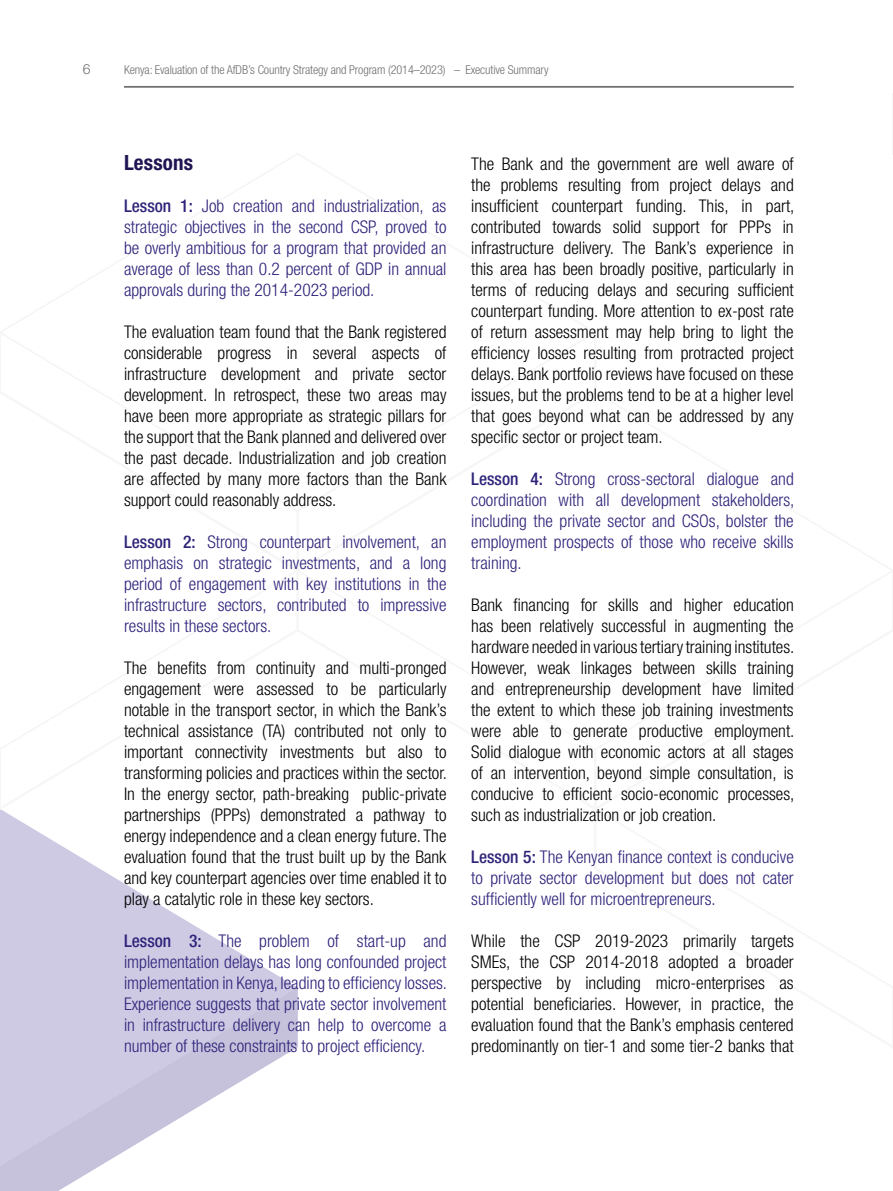
<style>
.page{position:relative;width:893px;height:1191px;background:#fff}
.page>*{position:absolute;margin:0;border:0;box-sizing:border-box;transform-origin:0 0}
.t1{font:700 condensed 21px "Helvetica Neue LT Std";letter-spacing:.01em;color:#211452}
.t2{font:300 condensed 17.5px/21px "Helvetica Neue LT Std";color:#000;text-align:justify}
.t3{font:300 condensed 17.5px/21px "Helvetica Neue LT Std";color:#2e247a;text-align:justify}
.t4{font:300 14px "Helvetica Neue LT Std";color:#706f6f}
.t5{font:300 condensed 12.25px "Helvetica Neue LT Std";letter-spacing:-.01em;color:#706f6f}
.s1{font-weight:500}
</style>
<div class="page">
<svg style="left:0;top:811px;width:296px;height:176px;fill:#cfcae4"></svg>
<svg style="left:0;top:987px;width:298px;height:204px"></svg>
<svg style="left:0;top:1158px;width:1px;height:33px"></svg>
<hr style="left:124px;top:86px;width:670px;height:2px;background:#706f6f">
<p class="t4" style="left:83px;top:61px;width:9px">6</p>
<p class="t5" style="left:124px;top:63px;width:426px">Kenya: Evaluation of the AfDB’s Country Strategy and Program (2014–2023) – Executive Summary</p>
<p class="t1" style="left:124px;top:150px;width:71px">Lessons</p>
<p class="t3" style="left:124px;top:195px;width:324px"><span class="s1">Lesson 1:</span> Job creation and industrialization, as strategic objectives in the second CSP, proved to be overly ambitious for a program that provided an average of less than 0.2 percent of GDP in annual approvals during the 2014-2023 period.</p>
<p class="t2" style="left:124px;top:321px;width:324px">The evaluation team found that the Bank registered considerable progress in several aspects of infrastructure development and private sector development. In retrospect, these two areas may have been more appropriate as strategic pillars for the support that the Bank planned and delivered over the past decade. Industrialization and job creation are affected by many more factors than the Bank support could reasonably address.</p>
<p class="t3" style="left:124px;top:531px;width:324px"><span class="s1">Lesson 2:</span> Strong counterpart involvement, an emphasis on strategic investments, and a long period of engagement with key institutions in the infrastructure sectors, contributed to impressive results in these sectors.</p>
<p class="t2" style="left:124px;top:657px;width:325px">The benefits from continuity and multi-pronged engagement were assessed to be particularly notable in the transport sector, in which the Bank’s technical assistance (TA) contributed not only to important connectivity investments but also to transforming policies and practices within the sector.<br>In the energy sector, path-breaking public-private partnerships (PPPs) demonstrated a pathway to energy independence and a clean energy future. The evaluation found that the trust built up by the Bank and key counterpart agencies over time enabled it to play a catalytic role in these key sectors.</p>
<p class="t3" style="left:124px;top:930px;width:325px"><span class="s1">Lesson 3:</span> The problem of start-up and implementation delays has long confounded project implementation in Kenya, leading to efficiency losses.<br>Experience suggests that private sector involvement in infrastructure delivery can help to overcome a number of these constraints to project efficiency.</p>
<p class="t2" style="left:471px;top:153px;width:325px">The Bank and the government are well aware of the problems resulting from project delays and insufficient counterpart funding. This, in part, contributed towards solid support for PPPs in infrastructure delivery. The Bank’s experience in this area has been broadly positive, particularly in terms of reducing delays and securing sufficient counterpart funding. More attention to ex-post rate of return assessment may help bring to light the efficiency losses resulting from protracted project delays. Bank portfolio reviews have focused on these issues, but the problems tend to be at a higher level that goes beyond what can be addressed by any specific sector or project team.</p>
<p class="t3" style="left:471px;top:468px;width:325px"><span class="s1">Lesson 4:</span> Strong cross-sectoral dialogue and coordination with all development stakeholders, including the private sector and CSOs, bolster the employment prospects of those who receive skills training.</p>
<p class="t2" style="left:471px;top:594px;width:325px">Bank financing for skills and higher education has been relatively successful in augmenting the hardware needed in various tertiary training institutes.<br>However, weak linkages between skills training and entrepreneurship development have limited the extent to which these job training investments were able to generate productive employment.<br>Solid dialogue with economic actors at all stages of an intervention, beyond simple consultation, is conducive to efficient socio-economic processes, such as industrialization or job creation.</p>
<p class="t3" style="left:471px;top:846px;width:324px"><span class="s1">Lesson 5:</span> The Kenyan finance context is conducive to private sector development but does not cater sufficiently well for microentrepreneurs.</p>
<p class="t2" style="left:471px;top:930px;width:324px">While the CSP 2019-2023 primarily targets SMEs, the CSP 2014-2018 adopted a broader perspective by including micro-enterprises as potential beneficiaries. However, in practice, the evaluation found that the Bank’s emphasis centered predominantly on tier-1 and some tier-2 banks that</p>
</div>
